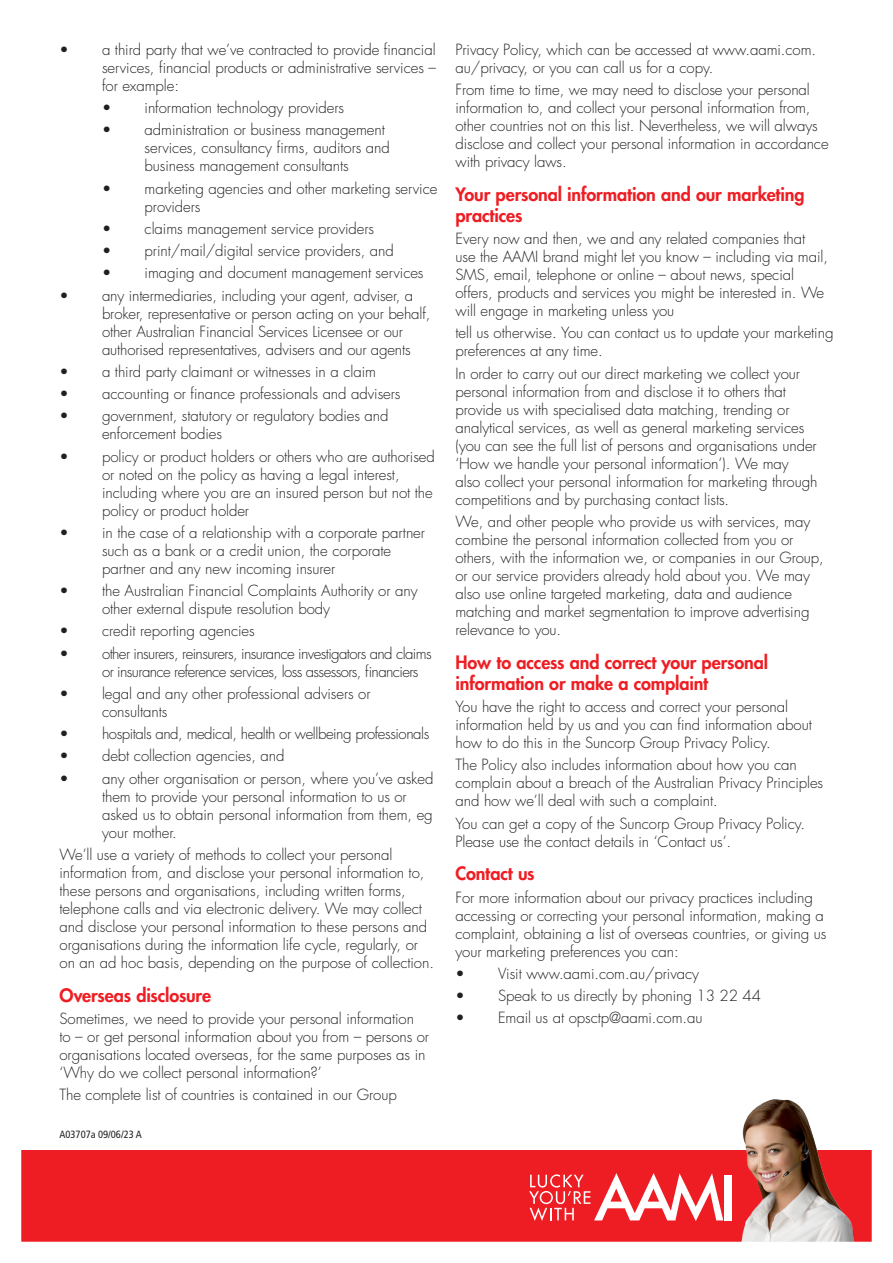
<style>
.page{position:relative;width:893px;height:1263px;background:#fff}
.page>*{position:absolute;margin:0;border:0;box-sizing:border-box;transform-origin:0 0}
.t1{font:800 18px/21px "Futura Std";letter-spacing:-.005em;color:#ee1d23}
.t2{font:300 15px/18px "Futura Std";letter-spacing:-.005em;color:#231f20}
.t3{font:300 15px/18px "Futura Std";letter-spacing:-.04em;color:#231f20}
.t4{font:300 15px "Futura Std";letter-spacing:-.03em;color:#231f20}
.t5{font:condensed 10.5px "Frutiger LT Std";color:#231f20}
</style>
<div class="page">
<div style="left:0;top:1150px;width:873px;height:94px;background:#ee1d23"></div>
<img style="left:723px;top:1099px;width:131px;height:142px">
<div style="left:725px;top:1175px;width:7px;height:45px;background:#fff"></div>
<svg style="left:529px;top:1173px;width:194px;height:48px"></svg>
<p class="t2" style="left:102px;top:41px;width:335px;text-align:justify;text-indent:-43px">• a third party that we’ve contracted to provide financial services, financial products or administrative services – for example:</p>
<p class="t2" style="left:102px;top:99px;width:243px">• information technology providers</p>
<p class="t2" style="left:145px;top:121px;width:247px;text-indent:-43px">• administration or business management services, consultancy firms, auditors and business management consultants</p>
<p class="t2" style="left:145px;top:180px;width:294px;text-indent:-43px">• marketing agencies and other marketing service providers</p>
<p class="t2" style="left:102px;top:220px;width:274px">• claims management service providers</p>
<p class="t2" style="left:102px;top:242px;width:293px">• print/mail/digital service providers, and</p>
<p class="t2" style="left:102px;top:264px;width:323px">• imaging and document management services</p>
<p class="t2" style="left:102px;top:287px;width:330px;text-indent:-43px">• any intermediaries, including your agent, adviser, a broker, representative or person acting on your behalf, other Australian Financial Services Licensee or our authorised representatives, advisers and our agents</p>
<p class="t2" style="left:60px;top:363px;width:318px">• a third party claimant or witnesses in a claim</p>
<p class="t2" style="left:60px;top:385px;width:342px">• accounting or finance professionals and advisers</p>
<p class="t2" style="left:102px;top:407px;width:288px;text-indent:-43px">• government, statutory or regulatory bodies and enforcement bodies</p>
<p class="t2" style="left:102px;top:448px;width:334px;text-indent:-43px">• policy or product holders or others who are authorised or noted on the policy as having a legal interest, including where you are an insured person but not the policy or product holder</p>
<p class="t2" style="left:102px;top:524px;width:324px;text-indent:-43px">• in the case of a relationship with a corporate partner such as a bank or a credit union, the corporate partner and any new incoming insurer</p>
<p class="t2" style="left:102px;top:582px;width:317px;text-indent:-43px">• the Australian Financial Complaints Authority or any other external dispute resolution body</p>
<p class="t2" style="left:60px;top:622px;width:197px">• credit reporting agencies</p>
<p class="t3" style="left:102px;top:645px;width:331px;text-indent:-43px">• other insurers, reinsurers, insurance investigators and claims or insurance reference services, loss assessors, financiers</p>
<p class="t2" style="left:102px;top:685px;width:270px;text-indent:-43px">• legal and any other professional advisers or consultants</p>
<p class="t4" style="left:60px;top:724px;width:371px">• hospitals and, medical, health or wellbeing professionals</p>
<p class="t2" style="left:60px;top:747px;width:226px">• debt collection agencies, and</p>
<p class="t2" style="left:102px;top:770px;width:333px;text-indent:-43px">• any other organisation or person, where you’ve asked them to provide your personal information to us or asked us to obtain personal information from them, eg your mother.</p>
<p class="t2" style="left:60px;top:846px;width:376px">We’ll use a variety of methods to collect your personal information from, and disclose your personal information to, these persons and organisations, including written forms, telephone calls and via electronic delivery. We may collect and disclose your personal information to these persons and organisations during the information life cycle, regularly, or on an ad hoc basis, depending on the purpose of collection.</p>
<p class="t1" style="left:60px;top:985px;width:153px">Overseas disclosure</p>
<p class="t2" style="left:60px;top:1010px;width:371px">Sometimes, we need to provide your personal information<br>to – or get personal information about you from – persons or organisations located overseas, for the same purposes as in ‘Why do we collect personal information?’</p>
<p class="t2" style="left:60px;top:1086px;width:339px">The complete list of countries is contained in our Group</p>
<p class="t5" style="left:60px;top:1128px;width:84px">A03707a 09/06/23 A</p>
<p class="t2" style="left:455px;top:41px;width:362px">Privacy Policy, which can be accessed at www.aami.com. au/privacy, or you can call us for a copy.</p>
<p class="t2" style="left:455px;top:81px;width:375px">From time to time, we may need to disclose your personal information to, and collect your personal information from, other countries not on this list. Nevertheless, we will always disclose and collect your personal information in accordance with privacy laws.</p>
<p class="t1" style="left:455px;top:184px;width:351px">Your personal information and our marketing practices</p>
<p class="t2" style="left:455px;top:230px;width:374px">Every now and then, we and any related companies that use the AAMI brand might let you know – including via mail, SMS, email, telephone or online – about news, special offers, products and services you might be interested in. We will engage in marketing unless you</p>
<p class="t2" style="left:455px;top:324px;width:379px">tell us otherwise. You can contact us to update your marketing preferences at any time.</p>
<p class="t2" style="left:455px;top:365px;width:363px">In order to carry out our direct marketing we collect your personal information from and disclose it to others that provide us with specialised data matching, trending or analytical services, as well as general marketing services (you can see the full list of persons and organisations under ‘How we handle your personal information’). We may also collect your personal information for marketing through competitions and by purchasing contact lists.</p>
<p class="t2" style="left:455px;top:513px;width:370px">We, and other people who provide us with services, may combine the personal information collected from you or others, with the information we, or companies in our Group, or our service providers already hold about you. We may also use online targeted marketing, data and audience matching and market segmentation to improve advertising relevance to you.</p>
<p class="t1" style="left:455px;top:652px;width:314px">How to access and correct your personal information or make a complaint</p>
<p class="t2" style="left:455px;top:698px;width:358px">You have the right to access and correct your personal information held by us and you can find information about how to do this in the Suncorp Group Privacy Policy.</p>
<p class="t2" style="left:455px;top:756px;width:369px">The Policy also includes information about how you can complain about a breach of the Australian Privacy Principles and how we’ll deal with such a complaint.</p>
<p class="t2" style="left:455px;top:814px;width:351px">You can get a copy of the Suncorp Group Privacy Policy.<br>Please use the contact details in ‘Contact us’.</p>
<p class="t1" style="left:455px;top:863px;width:81px">Contact us</p>
<p class="t2" style="left:455px;top:888px;width:372px">For more information about our privacy practices including accessing or correcting your personal information, making a complaint, obtaining a list of overseas countries, or giving us your marketing preferences you can:</p>
<p class="t2" style="left:455px;top:965px;width:245px">• Visit www.aami.com.au/privacy</p>
<p class="t2" style="left:455px;top:987px;width:307px">• Speak to us directly by phoning 13 22 44</p>
<p class="t2" style="left:455px;top:1009px;width:249px">• Email us at opsctp@aami.com.au</p>
</div>
